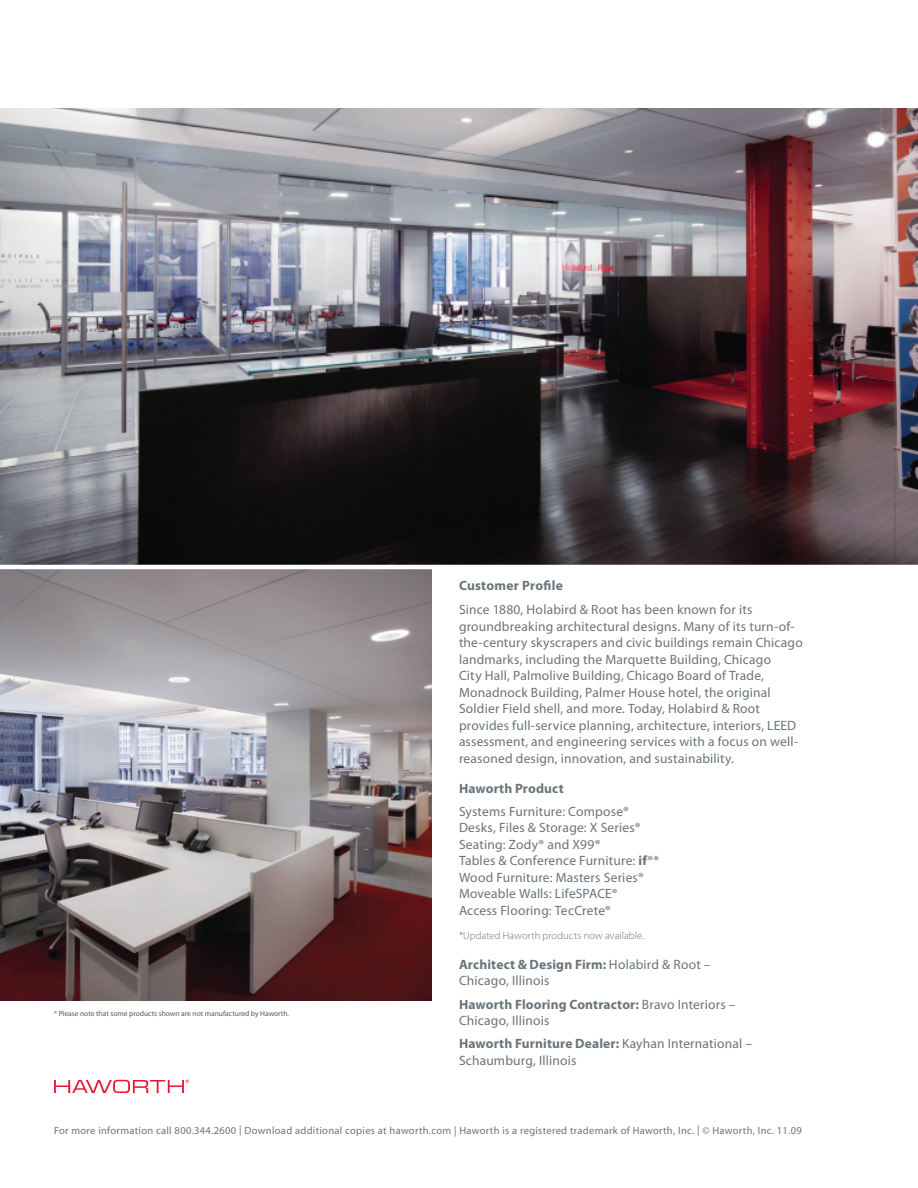
<style>
.page{position:relative;width:918px;height:1188px;background:#fff}
.page>*{position:absolute;margin:0;border:0;box-sizing:border-box;transform-origin:0 0}
.t1{font:13.5px/16.5px "Myriad Pro";letter-spacing:.015em;color:#6a747b}
.t2{font:700 13.5px "Myriad Pro";letter-spacing:.02em;color:#6a747b}
.t3{font:10.5px "Myriad Pro";letter-spacing:.03em;color:#6a747b}
.t4{font:300 10.5px "Myriad Pro";letter-spacing:.01em;color:#6a747b}
.t5{font:7.5px "Myriad Pro";color:#57585a}
.s1{font-weight:700}
</style>
<div class="page">
<svg style="left:54px;top:1080px;width:135px;height:13px"></svg>
<img style="left:1px;top:108px;width:917px;height:457px">
<img style="left:0;top:569px;width:432px;height:431px">
<p class="t5" style="left:54px;top:1010px;width:237px">* Please note that some products shown are not manufactured by Haworth.</p>
<p class="t2" style="left:459px;top:578px;width:105px">Customer Profile</p>
<p class="t1" style="left:459px;top:602px;width:345px">Since 1880, Holabird &amp; Root has been known for its groundbreaking architectural designs. Many of its turn-of&shy;the-century skyscrapers and civic buildings remain Chicago landmarks, including the Marquette Building, Chicago<br>City Hall, Palmolive Building, Chicago Board of Trade, Monadnock Building, Palmer House hotel, the original Soldier Field shell, and more. Today, Holabird &amp; Root provides full-service planning, architecture, interiors, LEED assessment, and engineering services with a focus on well&shy;reasoned design, innovation, and sustainability.</p>
<p class="t2" style="left:459px;top:781px;width:106px">Haworth Product</p>
<p class="t1" style="left:459px;top:803px;width:202px">Systems Furniture: Compose®<br>Desks, Files &amp; Storage: X Series®<br>Seating: Zody® and X99®<br>Tables &amp; Conference Furniture: <span class="s1">if</span>®*<br>Wood Furniture: Masters Series®<br>Moveable Walls: LifeSPACE®<br>Access Flooring: TecCrete®</p>
<p class="t4" style="left:459px;top:930px;width:187px">*Updated Haworth products now available.</p>
<p class="t1" style="left:459px;top:956px;width:253px"><span class="s1">Architect &amp; Design Firm:</span> Holabird &amp; Root –<br>Chicago, Illinois</p>
<p class="t1" style="left:459px;top:996px;width:278px"><span class="s1">Haworth Flooring Contractor:</span> Bravo Interiors –<br>Chicago, Illinois</p>
<p class="t1" style="left:459px;top:1036px;width:295px"><span class="s1">Haworth Furniture Dealer:</span> Kayhan International –<br>Schaumburg, Illinois</p>
<p class="t3" style="left:54px;top:1125px;width:749px">For more information call 800.344.2600 | Download additional copies at haworth.com | Haworth is a registered trademark of Haworth, Inc. | © Haworth, Inc. 11.09</p>
</div>
